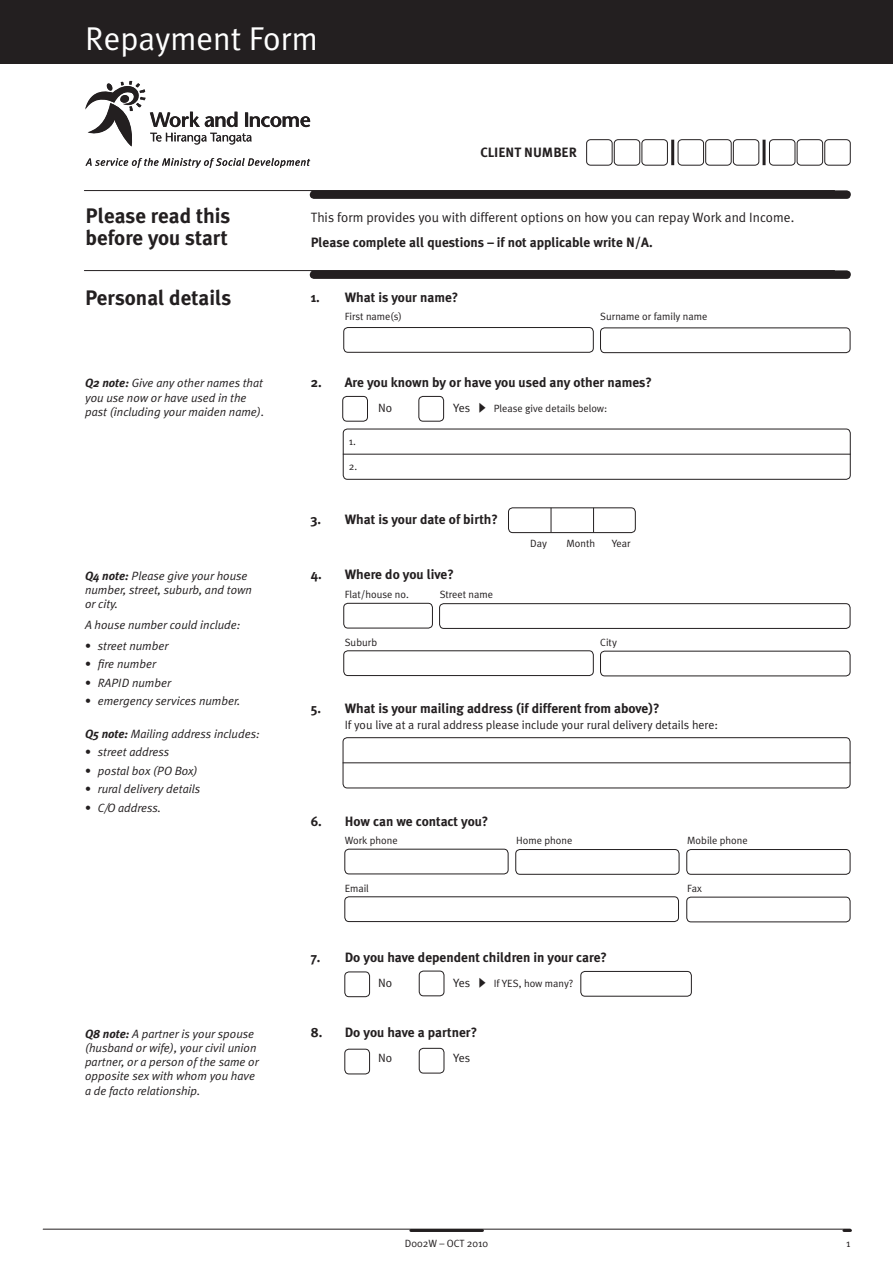
<style>
.page{position:relative;width:893px;height:1263px;background:#fff}
.page>*{position:absolute;margin:0;border:0;box-sizing:border-box;transform-origin:0 0}
.t1{font:33px "Meta Plus Normal";color:#fff}
.t2{font:700 21px/22.5px "Meta Plus";color:#231f20}
.t3{font:700 13.5px "Meta Plus";color:#231f20}
.t4{font:13.5px "Meta Plus Normal";color:#231f20}
.t5{font:italic 12px/14.2px "Meta Plus Normal";color:#231f20}
.t6{font:12px "Meta Plus Normal";color:#231f20}
.t7{font:10.5px "Meta Plus Normal";color:#231f20}
.s1{font-family:"Meta Plus";font-weight:700}
.s2{font-style:normal}
.s3{font-size:12px}
</style>
<div class="page">
<hr style="left:43px;top:1229px;width:807px;height:1px;background:#231f20">
<svg style="left:844px;top:1230px;width:6px;height:2px"></svg>
<hr style="left:411px;top:1229px;width:71px;height:3px;background:#231f20">
<div style="left:0;top:0;width:893px;height:64px;background:#231f20"></div>
<svg style="left:85px;top:158px;width:225px;height:10px"></svg>
<svg style="left:85px;top:81px;width:225px;height:66px"></svg>
<div style="left:586px;top:139px;width:26px;height:27px;border:1px solid #231f20;border-radius:4px"></div>
<div style="left:614px;top:139px;width:26px;height:27px;border:1px solid #231f20;border-radius:4px"></div>
<div style="left:641px;top:139px;width:27px;height:27px;border:1px solid #231f20;border-radius:4px"></div>
<div style="left:678px;top:139px;width:26px;height:27px;border:1px solid #231f20;border-radius:4px"></div>
<div style="left:705px;top:139px;width:27px;height:27px;border:1px solid #231f20;border-radius:4px"></div>
<div style="left:733px;top:139px;width:26px;height:27px;border:1px solid #231f20;border-radius:4px"></div>
<div style="left:769px;top:139px;width:26px;height:27px;border:1px solid #231f20;border-radius:4px"></div>
<div style="left:797px;top:139px;width:26px;height:27px;border:1px solid #231f20;border-radius:4px"></div>
<div style="left:824px;top:139px;width:27px;height:27px;border:1px solid #231f20;border-radius:4px"></div>
<hr style="left:671px;top:140px;width:3px;height:25px;background:#231f20">
<svg style="left:762px;top:140px;width:4px;height:25px"></svg>
<hr style="left:84px;top:190px;width:750px;height:1px;background:#231f20">
<div style="left:310px;top:190px;width:541px;height:9px;background:#231f20;border-radius:4px"></div>
<hr style="left:84px;top:270px;width:750px;height:1px;background:#231f20">
<div style="left:310px;top:270px;width:541px;height:9px;background:#231f20;border-radius:4px"></div>
<div style="left:342px;top:396px;width:26px;height:26px;border:1px solid #231f20;border-radius:4px"></div>
<div style="left:418px;top:396px;width:26px;height:26px;border:1px solid #231f20;border-radius:4px"></div>
<div style="left:343px;top:429px;width:508px;height:51px;border:1px solid #231f20;border-radius:4px"></div>
<hr style="left:343px;top:454px;width:508px;height:1px;background:#231f20">
<div style="left:343px;top:603px;width:90px;height:25px;border:1px solid #231f20;border-radius:4px"></div>
<div style="left:343px;top:650px;width:251px;height:26px;border:1px solid #231f20;border-radius:4px"></div>
<div style="left:600px;top:651px;width:250px;height:25px;border:1px solid #231f20;border-radius:4px"></div>
<div style="left:439px;top:603px;width:411px;height:26px;border:1px solid #231f20;border-radius:4px"></div>
<div style="left:343px;top:737px;width:507px;height:51px;border:1px solid #231f20;border-radius:4px"></div>
<hr style="left:343px;top:762px;width:507px;height:1px;background:#231f20">
<div style="left:343px;top:327px;width:251px;height:26px;border:1px solid #231f20;border-radius:4px"></div>
<div style="left:600px;top:327px;width:250px;height:26px;border:1px solid #231f20;border-radius:4px"></div>
<div style="left:508px;top:507px;width:128px;height:26px;border:1px solid #231f20;border-radius:4px"></div>
<svg style="left:593px;top:508px;width:1px;height:24px"></svg>
<svg style="left:551px;top:508px;width:1px;height:24px"></svg>
<div style="left:344px;top:971px;width:26px;height:26px;border:1px solid #231f20;border-radius:4px"></div>
<div style="left:419px;top:971px;width:25px;height:25px;border:1px solid #231f20;border-radius:4px"></div>
<div style="left:580px;top:971px;width:112px;height:25px;border:1px solid #231f20;border-radius:4px"></div>
<div style="left:344px;top:1049px;width:26px;height:25px;border:1px solid #231f20;border-radius:4px"></div>
<div style="left:419px;top:1048px;width:25px;height:25px;border:1px solid #231f20;border-radius:4px"></div>
<div style="left:344px;top:849px;width:164px;height:25px;border:1px solid #231f20;border-radius:4px"></div>
<div style="left:515px;top:849px;width:164px;height:26px;border:1px solid #231f20;border-radius:4px"></div>
<div style="left:686px;top:849px;width:164px;height:26px;border:1px solid #231f20;border-radius:4px"></div>
<div style="left:344px;top:896px;width:335px;height:26px;border:1px solid #231f20;border-radius:4px"></div>
<div style="left:686px;top:897px;width:164px;height:25px;border:1px solid #231f20;border-radius:4px"></div>
<h1 class="t1" style="left:85px;top:19px;width:234px">Repayment Form</h1>
<p class="t3" style="left:480px;top:145px;width:98px">CLIENT NUMBER</p>
<h2 class="t2" style="left:86px;top:204px;width:146px">Please read this before you start</h2>
<h2 class="t2" style="left:85px;top:286px;width:148px">Personal details</h2>
<p class="t5" style="left:85px;top:376px;width:180px"><span class="s1">Q2 note:</span> Give any other names that you use now or have used in the past (including your maiden name).</p>
<p class="t5" style="left:85px;top:568px;width:168px"><span class="s1">Q4 note:</span> Please give your house number, street, suburb, and town or city.</p>
<p class="t5" style="left:85px;top:617px;width:157px">A house number could include:</p>
<p class="t5" style="left:85px;top:638px;width:85px"><span class="s2">•</span> street number</p>
<p class="t5" style="left:85px;top:657px;width:72px"><span class="s2">•</span> fire number</p>
<p class="t5" style="left:85px;top:675px;width:87px"><span class="s2">•</span> RAPID number</p>
<p class="t5" style="left:85px;top:694px;width:157px"><span class="s2">•</span> emergency services number.</p>
<p class="t5" style="left:85px;top:726px;width:176px"><span class="s1">Q5 note:</span> Mailing address includes:</p>
<p class="t5" style="left:85px;top:745px;width:86px"><span class="s2">•</span> street address</p>
<p class="t5" style="left:85px;top:763px;width:114px"><span class="s2">•</span> postal box (PO Box)</p>
<p class="t5" style="left:85px;top:782px;width:117px"><span class="s2">•</span> rural delivery details</p>
<p class="t5" style="left:85px;top:800px;width:78px"><span class="s2">•</span> C/O address.</p>
<p class="t5" style="left:85px;top:1026px;width:175px"><span class="s1">Q8 note:</span> A partner is your spouse (husband or wife), your civil union partner, or a person of the same or opposite sex with whom you have a de facto relationship.</p>
<p class="t4" style="left:311px;top:209px;width:485px">This form provides you with different options on how you can repay Work and Income.</p>
<p class="t3" style="left:311px;top:234px;width:343px">Please complete all questions – if not applicable write N/A.</p>
<p class="t3" style="left:311px;top:289px;width:149px">1. What is your name?</p>
<p class="t7" style="left:345px;top:310px;width:59px">First name(s)</p>
<p class="t7" style="left:600px;top:310px;width:109px">Surname or family name</p>
<p class="t3" style="left:311px;top:374px;width:343px">2. Are you known by or have you used any other names?</p>
<p class="t6" style="left:378px;top:401px;width:16px">No</p>
<p class="t7" style="left:453px;top:402px;width:156px"><span class="s3">Yes</span> ◆ Please give details below:</p>
<p class="t7" style="left:349px;top:435px;width:9px">1.</p>
<p class="t7" style="left:349px;top:460px;width:10px">2.</p>
<p class="t3" style="left:311px;top:511px;width:189px">3. What is your date of birth?</p>
<p class="t7" style="left:530px;top:537px;width:18px">Day</p>
<p class="t7" style="left:566px;top:537px;width:30px">Month</p>
<p class="t7" style="left:612px;top:537px;width:20px">Year</p>
<p class="t3" style="left:311px;top:567px;width:145px">4. Where do you live?</p>
<p class="t7" style="left:345px;top:588px;width:66px">Flat/house no.</p>
<p class="t7" style="left:440px;top:588px;width:55px">Street name</p>
<p class="t7" style="left:345px;top:636px;width:34px">Suburb</p>
<p class="t7" style="left:600px;top:636px;width:18px">City</p>
<p class="t3" style="left:311px;top:700px;width:351px">5. What is your mailing address (if different from above)?</p>
<p class="t6" style="left:345px;top:718px;width:375px">If you live at a rural address please include your rural delivery details here:</p>
<p class="t3" style="left:311px;top:813px;width:179px">6. How can we contact you?</p>
<p class="t7" style="left:345px;top:834px;width:55px">Work phone</p>
<p class="t7" style="left:516px;top:834px;width:58px">Home phone</p>
<p class="t7" style="left:687px;top:834px;width:62px">Mobile phone</p>
<p class="t7" style="left:345px;top:882px;width:26px">Email</p>
<p class="t7" style="left:687px;top:882px;width:16px">Fax</p>
<p class="t3" style="left:311px;top:950px;width:298px">7. Do you have dependent children in your care?</p>
<p class="t6" style="left:378px;top:976px;width:16px">No</p>
<p class="t7" style="left:453px;top:977px;width:122px"><span class="s3">Yes</span> ◆ If YES, how many?</p>
<p class="t3" style="left:311px;top:1024px;width:168px">8. Do you have a partner?</p>
<p class="t6" style="left:378px;top:1051px;width:16px">No</p>
<p class="t6" style="left:453px;top:1051px;width:19px">Yes</p>
<p class="t7" style="left:405px;top:1237px;width:85px">D002W – OCT 2010</p>
<p class="t7" style="left:846px;top:1237px;width:6px">1</p>
</div>
